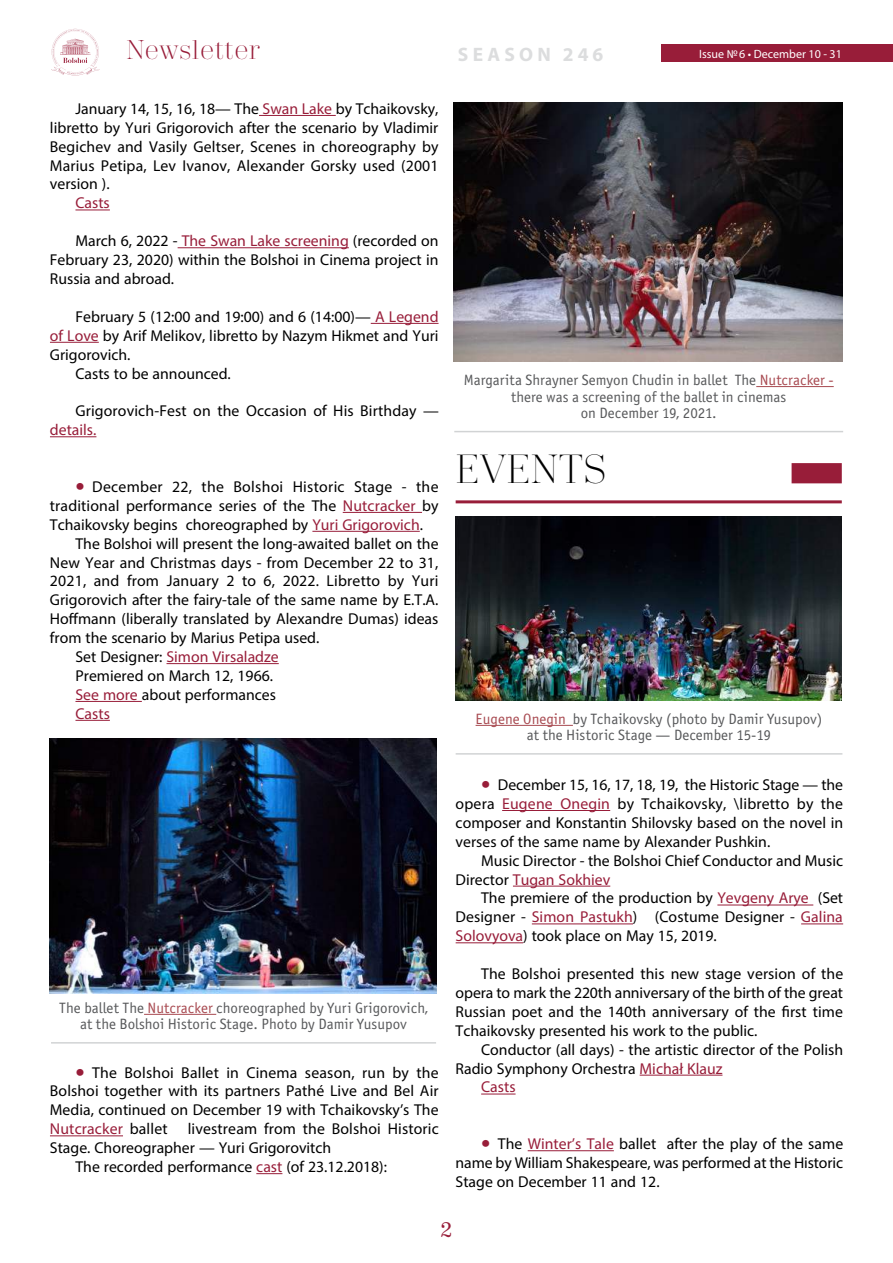
<style>
.page{position:relative;width:893px;height:1263px;background:#fff}
.page>*{position:absolute;margin:0;border:0;box-sizing:border-box;transform-origin:0 0}
.t1{font:300 40.5px "Trivia Serif";color:#000}
.t2{font:300 27px "Trivia Serif";color:#981d39}
.t3{font:21px "Trivia Serif 10 Demo";color:#981d39}
.t4{font:700 19.5px "Myriad Pro";letter-spacing:.22em;color:#dcddde}
.t5{font:15.75px/18.9px "Myriad Pro";color:#000;text-align:justify}
.t6{font:15.75px "Myriad Pro";color:#981d39}
.t7{font:15.75px "Myriad Pro";letter-spacing:.02em;color:#000}
.t8{font:15px/16.5px "Officina Sans Book ITC";color:#58595b;text-align:center}
.t9{font:12px "Myriad Pro";color:#fff}
.s1{color:#981d39}
.s2{font-size:33px;color:#981d39}
.s3{color:#000}
.s4{color:#a84a51}
</style>
<div class="page">
<div style="left:661px;top:45px;width:232px;height:17px;background:#981d39"></div>
<svg style="left:51px;top:29px;width:49px;height:46px"></svg>
<div style="left:792px;top:463px;width:50px;height:20px;background:#981d39"></div>
<hr style="left:456px;top:500px;width:386px;height:3px;background:#981d39">
<hr style="left:259px;top:115px;width:77px;height:1px;background:#981d39">
<hr style="left:75px;top:210px;width:35px;height:1px;background:#981d39">
<hr style="left:178px;top:247px;width:171px;height:1px;background:#981d39">
<hr style="left:371px;top:323px;width:68px;height:1px;background:#981d39">
<hr style="left:50px;top:342px;width:49px;height:1px;background:#981d39">
<hr style="left:50px;top:436px;width:46px;height:1px;background:#981d39">
<hr style="left:343px;top:512px;width:79px;height:1px;background:#981d39">
<hr style="left:312px;top:531px;width:108px;height:1px;background:#981d39">
<hr style="left:167px;top:663px;width:112px;height:1px;background:#981d39">
<hr style="left:75px;top:701px;width:67px;height:1px;background:#981d39">
<hr style="left:75px;top:720px;width:35px;height:1px;background:#981d39">
<img style="left:50px;top:738px;width:386px;height:255px">
<hr style="left:144px;top:1014px;width:72px;height:1px;background:#a84a51">
<hr style="left:51px;top:1042px;width:385px;height:1px;background:#d1d3d4">
<hr style="left:50px;top:1135px;width:73px;height:1px;background:#981d39">
<svg style="left:256px;top:1173px;width:26px;height:1px"></svg>
<img style="left:454px;top:102px;width:388px;height:259px">
<hr style="left:756px;top:386px;width:78px;height:1px;background:#a84a51">
<hr style="left:454px;top:431px;width:389px;height:1px;background:#d1d3d4">
<img style="left:456px;top:516px;width:385px;height:184px">
<hr style="left:476px;top:725px;width:97px;height:1px;background:#a84a51">
<hr style="left:456px;top:753px;width:386px;height:2px;background:#d1d3d4">
<hr style="left:502px;top:810px;width:108px;height:1px;background:#981d39">
<hr style="left:513px;top:886px;width:97px;height:1px;background:#981d39">
<hr style="left:717px;top:905px;width:96px;height:1px;background:#981d39">
<hr style="left:532px;top:923px;width:101px;height:1px;background:#981d39">
<hr style="left:801px;top:923px;width:42px;height:1px;background:#981d39">
<hr style="left:456px;top:942px;width:67px;height:1px;background:#981d39">
<hr style="left:640px;top:1075px;width:82px;height:1px;background:#981d39">
<hr style="left:481px;top:1094px;width:35px;height:1px;background:#981d39">
<hr style="left:528px;top:1150px;width:86px;height:1px;background:#981d39">
<h2 class="t2" style="left:126px;top:36px;width:135px">Newsletter</h2>
<p class="t9" style="left:699px;top:46px;width:144px">Issue №6 • December 10 - 31</p>
<p class="t4" style="left:458px;top:41px;width:147px">SEASON 246</p>
<p class="t5" style="left:50px;top:99px;width:390px;text-indent:26px">January 14, 15, 16, 18— The <span class="s1">Swan Lake</span> by Tchaikovsky, libretto by Yuri Grigorovich after the scenario by Vladimir Begichev and Vasily Geltser, Scenes in choreography by Marius Petipa, Lev Ivanov, Alexander Gorsky used (2001 version ).</p>
<p class="t6" style="left:75px;top:193px;width:36px">Casts</p>
<p class="t5" style="left:50px;top:231px;width:390px;text-indent:26px">March 6, 2022 - <span class="s1">The Swan Lake screening</span> (recorded on February 23, 2020) within the Bolshoi in Cinema project in Russia and abroad.</p>
<p class="t5" style="left:75px;top:307px;width:365px">February 5 (12:00 and 19:00) and 6 (14:00)— <span class="s1">A Legend</span></p>
<p class="t5" style="left:50px;top:326px;width:390px"><span class="s1">of Love</span> by Arif Melikov, libretto by Nazym Hikmet and Yuri</p>
<p class="t5" style="left:50px;top:345px;width:82px">Grigorovich.</p>
<p class="t5" style="left:75px;top:363px;width:157px">Casts to be announced.</p>
<p class="t5" style="left:75px;top:401px;width:365px">Grigorovich-Fest on the Occasion of His Birthday —</p>
<p class="t6" style="left:50px;top:420px;width:48px">details.</p>
<p class="t7" style="left:75px;top:477px;width:365px"><span class="s2">•</span> December 22, the Bolshoi Historic Stage - the</p>
<p class="t5" style="left:50px;top:496px;width:390px">traditional performance series of the The <span class="s1">Nutcracker</span> by</p>
<p class="t5" style="left:50px;top:515px;width:375px">Tchaikovsky begins choreographed by <span class="s1">Yuri Grigorovich</span>.</p>
<p class="t5" style="left:75px;top:534px;width:365px">The Bolshoi will present the long-awaited ballet on the</p>
<p class="t5" style="left:50px;top:552px;width:390px">New Year and Christmas days - from December 22 to 31,</p>
<p class="t5" style="left:50px;top:571px;width:390px">2021, and from January 2 to 6, 2022. Libretto by Yuri</p>
<p class="t5" style="left:50px;top:590px;width:390px">Grigorovich after the fairy-tale of the same name by E.T.A.</p>
<p class="t5" style="left:50px;top:609px;width:390px">Hoffmann (liberally translated by Alexandre Dumas) ideas</p>
<p class="t5" style="left:50px;top:628px;width:271px">from the scenario by Marius Petipa used.</p>
<p class="t6" style="left:75px;top:647px;width:205px"><span class="s3">Set Designer:</span> Simon Virsaladze</p>
<p class="t5" style="left:75px;top:666px;width:199px">Premiered on March 12, 1966.</p>
<p class="t5" style="left:75px;top:685px;width:202px"><span class="s1">See more</span> about performances</p>
<p class="t6" style="left:75px;top:704px;width:36px">Casts</p>
<p class="t8" style="left:59px;top:999px;width:370px">The ballet The <span class="s4">Nutcracker</span> choreographed by Yuri Grigorovich, at the Bolshoi Historic Stage. Photo by Damir Yusupov</p>
<p class="t5" style="left:50px;top:1062px;width:390px;text-indent:26px"><span class="s2">•</span> The Bolshoi Ballet in Cinema season, run by the Bolshoi together with its partners Pathé Live and Bel Air Media, continued on December 19 with Tchaikovsky’s The <span class="s1">Nutcracker</span> ballet</p>
<p class="t5" style="left:188px;top:1119px;width:253px">livestream from the Bolshoi Historic</p>
<p class="t5" style="left:50px;top:1138px;width:283px">Stage. Choreographer — Yuri Grigorovitch</p>
<p class="t5" style="left:75px;top:1157px;width:313px">The recorded performance <span class="s1">cast</span> (of 23.12.2018):</p>
<p class="t8" style="left:464px;top:372px;width:371px">Margarita Shrayner Semyon Chudin in ballet The <span class="s4">Nutcracker - </span>there was a screening of the ballet in cinemas<br>on December 19, 2021.</p>
<h1 class="t1" style="left:456px;top:448px;width:153px">EVENTS</h1>
<p class="t8" style="left:476px;top:711px;width:348px"><span class="s4">Eugene Onegin</span> by Tchaikovsky (photo by Damir Yusupov) at the Historic Stage — December 15-19</p>
<p class="t5" style="left:456px;top:775px;width:389px;text-indent:26px"><span class="s2">•</span> December 15, 16, 17, 18, 19, the Historic Stage — the opera <span class="s1">Eugene Onegin</span> by Tchaikovsky, \libretto by the composer and Konstantin Shilovsky based on the novel in verses of the same name by Alexander Pushkin.</p>
<p class="t5" style="left:456px;top:851px;width:389px;text-indent:26px">Music Director - the Bolshoi Chief Conductor and Music<br>Director <span class="s1">Tugan Sokhiev</span></p>
<p class="t5" style="left:456px;top:888px;width:389px;text-indent:26px">The premiere of the production by <span class="s1">Yevgeny Arye</span> (Set Designer - <span class="s1">Simon Pastukh</span>) (Costume Designer - <span class="s1">Galina Solovyova</span>) took place on May 15, 2019.</p>
<p class="t5" style="left:456px;top:964px;width:389px;text-indent:26px">The Bolshoi presented this new stage version of the opera to mark the 220th anniversary of the birth of the great Russian poet and the 140th anniversary of the first time Tchaikovsky presented his work to the public.</p>
<p class="t5" style="left:481px;top:1040px;width:363px">Conductor (all days) - the artistic director of the Polish</p>
<p class="t5" style="left:456px;top:1058px;width:268px">Radio Symphony Orchestra <span class="s1">Michał Klauz</span></p>
<p class="t6" style="left:481px;top:1077px;width:36px">Casts</p>
<p class="t5" style="left:456px;top:1134px;width:389px;text-indent:26px"><span class="s2">•</span> The <span class="s1">Winter’s Tale</span> ballet after the play of the same name by William Shakespeare, was performed at the Historic Stage on December 11 and 12.</p>
<h3 class="t3" style="left:441px;top:1217px;width:13px">2</h3>
</div>
